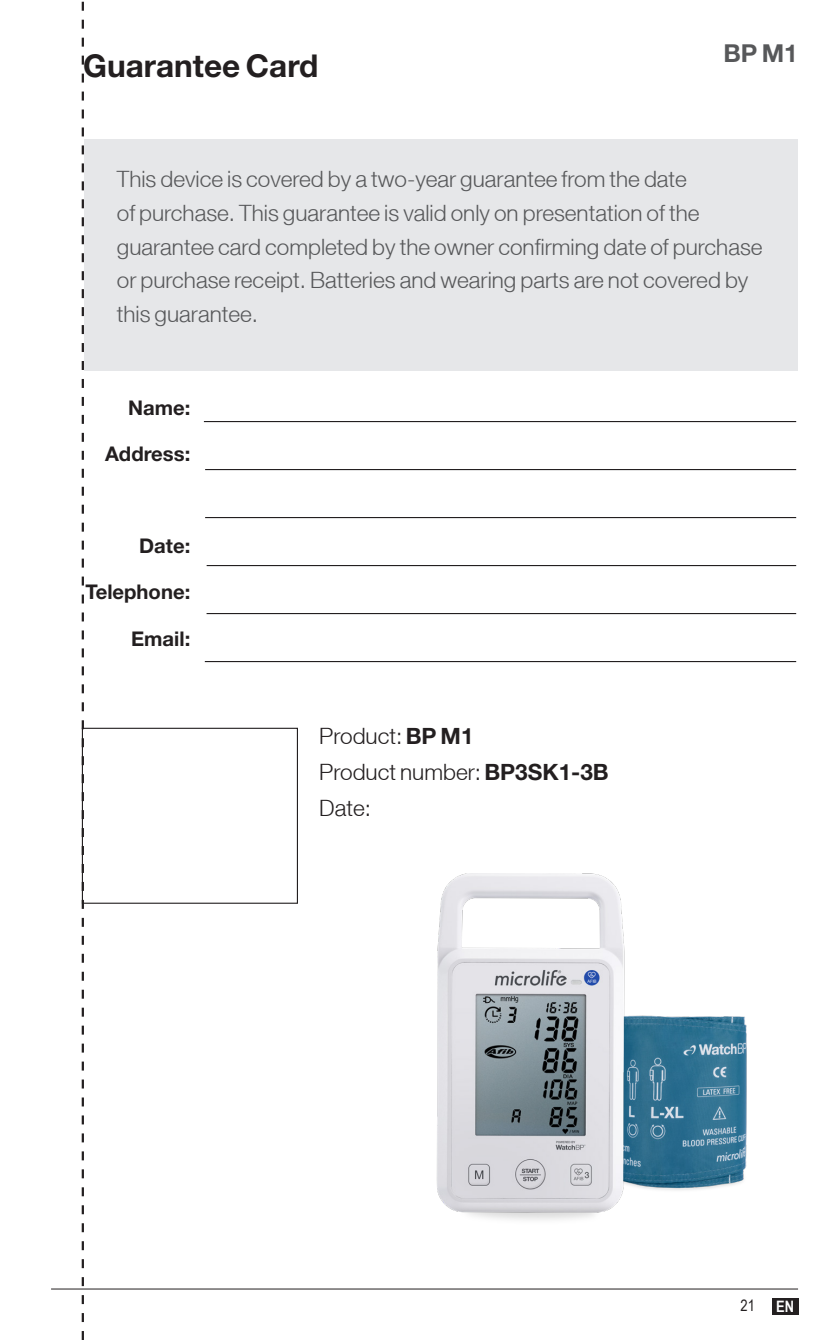
<style>
.page{position:relative;width:830px;height:1340px;background:#fff}
.page>*{position:absolute;margin:0;border:0;box-sizing:border-box;transform-origin:0 0}
.t1{font:700 31.5px "Helvetica Neue LT Std";color:#231f20}
.t2{font:700 24.75px "Helvetica Neue LT Std";color:#57585a}
.Body{font:300 22.5px/33.8px "Helvetica Neue LT";color:#57585a}
.Body-2{font:300 22.5px "Helvetica Neue LT";color:#231f20}
.Body-3{font:700 20.25px "Helvetica Neue LT Std";color:#231f20}
.t3{font:15.75px "Arial Narrow";color:#231f20}
.t4{font:700 15.75px "Arial Narrow";color:#fff}
.s1{font-family:"Helvetica Neue LT Std";font-weight:700}
</style>
<div class="page">
<div style="left:771px;top:1298px;width:26px;height:16px;background:#231f20"></div>
<hr style="left:51px;top:1288px;width:746px;height:1px;background:#231f20">
<img style="left:658px;top:1016px;width:89px;height:174px">
<svg style="left:82px;top:2px;width:2px;height:1337px"></svg>
<div style="left:85px;top:139px;width:712px;height:231px;background:#e6e7e9"></div>
<div style="left:82px;top:727px;width:216px;height:176px;border:1px solid #231f20"></div>
<hr style="left:204px;top:421px;width:591px;height:1px;background:#231f20">
<hr style="left:205px;top:469px;width:590px;height:1px;background:#231f20">
<hr style="left:205px;top:517px;width:590px;height:1px;background:#231f20">
<hr style="left:206px;top:565px;width:589px;height:1px;background:#231f20">
<hr style="left:206px;top:613px;width:589px;height:1px;background:#231f20">
<hr style="left:205px;top:661px;width:590px;height:1px;background:#231f20">
<img style="left:227px;top:853px;width:431px;height:367px">
<p class="t1" style="left:83px;top:46px;width:236px">Guarantee Card</p>
<p class="t2" style="left:723px;top:38px;width:76px">BP M1</p>
<p class="Body" style="left:117px;top:162px;width:647px">This device is covered by a two-year guarantee from the date<br>of purchase. This guarantee is valid only on presentation of the guarantee card completed by the owner confirming date of purchase or purchase receipt. Batteries and wearing parts are not covered by this guarantee.</p>
<p class="Body-3" style="left:128px;top:395px;width:64px">Name:</p>
<p class="Body-3" style="left:105px;top:441px;width:87px">Address:</p>
<p class="Body-3" style="left:139px;top:533px;width:53px">Date:</p>
<p class="Body-3" style="left:86px;top:579px;width:106px">Telephone:</p>
<p class="Body-3" style="left:131px;top:625px;width:61px">Email:</p>
<p class="Body-2" style="left:319px;top:722px;width:156px">Product: <span class="s1">BP M1</span></p>
<p class="Body-2" style="left:319px;top:758px;width:291px">Product number: <span class="s1">BP3SK1-3B</span></p>
<p class="Body-2" style="left:319px;top:794px;width:53px">Date:</p>
<p class="t3" style="left:740px;top:1293px;width:16px">21</p>
<p class="t4" style="left:775px;top:1294px;width:19px">EN</p>
</div>
